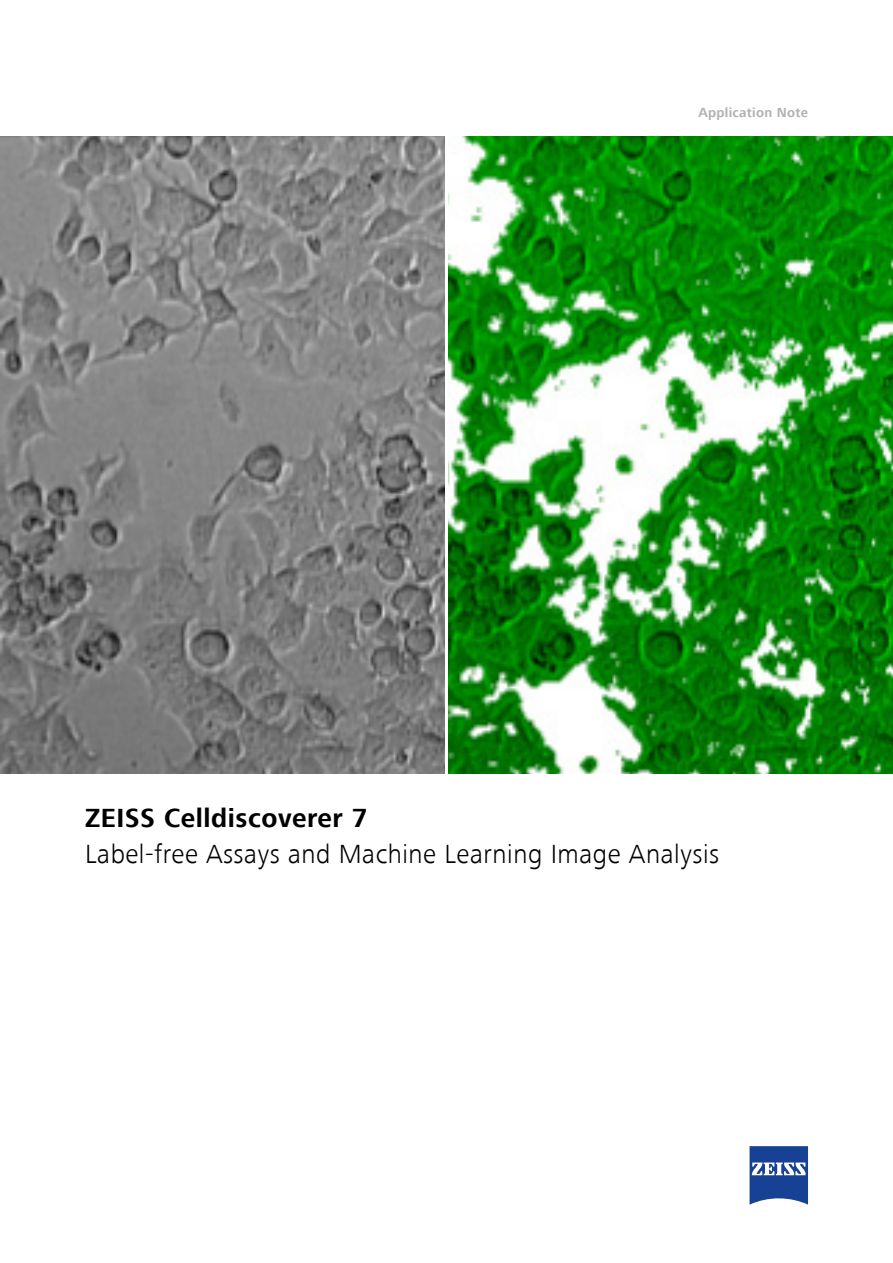
<style>
.page{position:relative;width:893px;height:1263px;background:#fff}
.page>*{position:absolute;margin:0;border:0;box-sizing:border-box;transform-origin:0 0}
.t1{font:300 27px "ZEISS Frutiger Next W1 G";letter-spacing:.02em;color:#000}
.t2{font:700 27px "ZEISS Frutiger Next W1 G";letter-spacing:.02em;color:#000}
.t3{font:700 13.5px "ZEISS Frutiger Next W1 G";letter-spacing:.02em;color:#b3b2b2}
</style>
<div class="page">
<img style="left:449px;top:136px;width:444px;height:638px">
<img style="left:0;top:136px;width:444px;height:638px">
<svg style="left:750px;top:1146px;width:58px;height:58px;background:#4164a8"></svg>
<p class="t3" style="left:699px;top:105px;width:111px">Application Note</p>
<p class="t2" style="left:85px;top:803px;width:284px">ZEISS Celldiscoverer 7</p>
<p class="t1" style="left:85px;top:839px;width:636px">Label-free Assays and Machine Learning Image Analysis</p>
</div>
